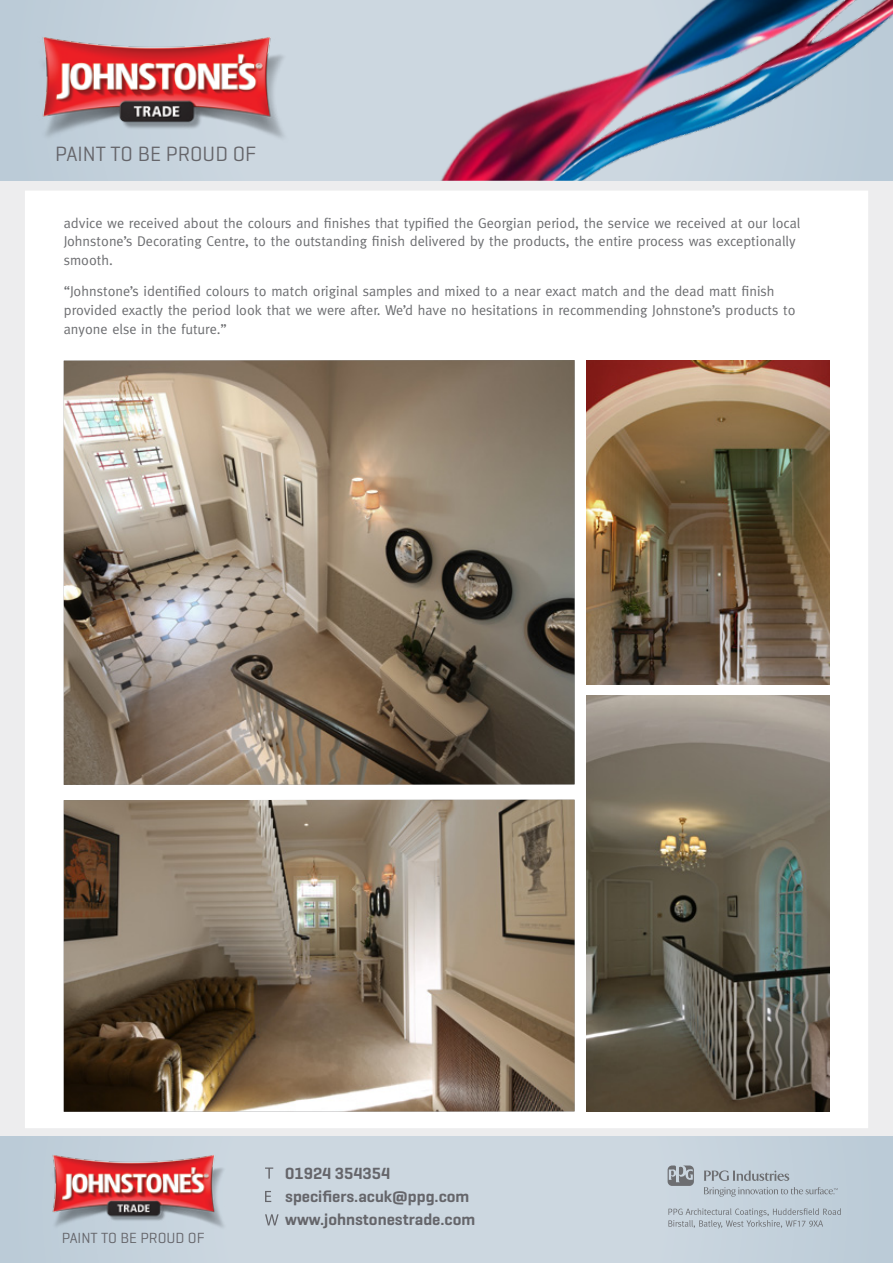
<style>
.page{position:relative;width:893px;height:1263px;background:#ededee}
.page>*{position:absolute;margin:0;border:0;box-sizing:border-box;transform-origin:0 0}
.t1{font:21.15px "Geogrotesque";color:#65656a}
.t2{font:600 16.5px/23.4px "Geogrotesque";color:#65656a}
.t3{font:15px "Geogrotesque";color:#65656a}
.t4{font:14.25px/18.8px "Meta";color:#6d6e71}
</style>
<div class="page">
<div style="left:25px;top:191px;width:843px;height:937px;background:#fff"></div>
<div style="left:0;top:0;width:893px;height:181px;background:linear-gradient(to bottom,#c9d5de,#c9d5de)"></div>
<div style="left:0;top:1137px;width:893px;height:126px;background:linear-gradient(to right,#c7d4de,#c7d4dd)"></div>
<img style="left:19px;top:37px;width:285px;height:109px">
<img style="left:425px;top:0;width:468px;height:181px">
<img style="left:36px;top:1155px;width:203px;height:77px">
<svg style="left:265px;top:1167px;width:8px;height:12px"></svg>
<svg style="left:265px;top:1191px;width:6px;height:11px"></svg>
<svg style="left:265px;top:1214px;width:14px;height:11px"></svg>
<svg style="left:668px;top:1165px;width:26px;height:21px"></svg>
<svg style="left:704px;top:1170px;width:134px;height:27px;background:#b5c0ca"></svg>
<svg style="left:622px;top:1208px;width:219px;height:25px;background:#bdc8d1"></svg>
<img style="left:64px;top:360px;width:510px;height:425px">
<img style="left:587px;top:360px;width:242px;height:324px">
<img style="left:64px;top:800px;width:510px;height:312px">
<img style="left:587px;top:695px;width:242px;height:417px">
<h1 class="t1" style="left:55px;top:141px;width:203px">PAINT TO BE PROUD OF</h1>
<p class="t4" style="left:64px;top:213px;width:738px">advice we received about the colours and finishes that typified the Georgian period, the service we received at our local<br>Johnstone’s Decorating Centre, to the outstanding finish delivered by the products, the entire process was exceptionally smooth.</p>
<p class="t4" style="left:64px;top:282px;width:733px">“Johnstone’s identified colours to match original samples and mixed to a near exact match and the dead matt finish provided exactly the period look that we were after. We’d have no hesitations in recommending Johnstone’s products to anyone else in the future.”</p>
<p class="t3" style="left:62px;top:1229px;width:144px">PAINT TO BE PROUD OF</p>
<p class="t2" style="left:285px;top:1161px;width:191px">01924 354354 specifiers.acuk@ppg.com www.johnstonestrade.com</p>
</div>
